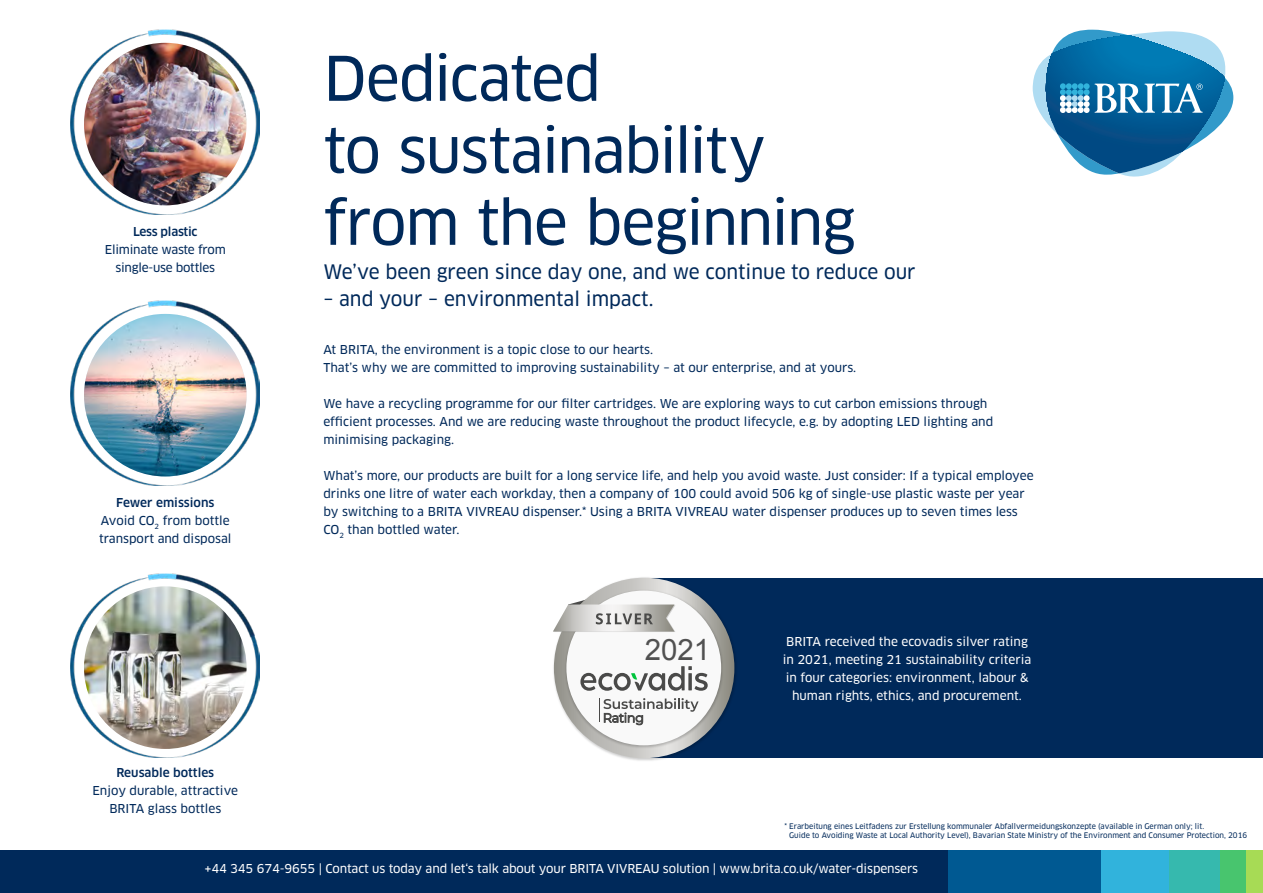
<style>
.page{position:relative;width:1263px;height:893px;background:#fff}
.page>*{position:absolute;margin:0;border:0;box-sizing:border-box;transform-origin:0 0}
.t1{font:60px/72px "Clan Pro News";letter-spacing:-.025em;color:#00295a}
.t2{font:29.4px "Arial";color:#515151}
.t3{font:19.5px "Clan Pro News";color:#00295a}
.t4{font:12px/18px "Clan Pro News";color:#00295a}
.t5{font:12px/18px "Clan Pro News";letter-spacing:-.005em;color:#fff;text-align:center}
.t6{font:12px/18px "Clan Pro News";letter-spacing:-.02em;color:#00295a;text-align:center}
.t7{font:7.5px/9px "Clan Pro News";color:#00295a}
.s1{font-family:"Clan Pro";font-weight:500}
</style>
<div class="page">
<div style="left:644px;top:578px;width:619px;height:179px;background:#00295a"></div>
<img style="left:71px;top:573px;width:189px;height:185px">
<img style="left:84px;top:586px;width:163px;height:163px;border-radius:81px">
<img style="left:553px;top:577px;width:185px;height:184px">
<svg style="left:554px;top:578px;width:180px;height:180px"></svg>
<img style="left:564px;top:588px;width:161px;height:161px">
<div style="left:566px;top:591px;width:155px;height:154px;background:#f9f9f9;border-radius:50%"></div>
<svg style="left:599px;top:698px;width:100px;height:27px"></svg>
<svg style="left:580px;top:666px;width:128px;height:25px"></svg>
<svg style="left:553px;top:598px;width:122px;height:34px"></svg>
<img style="left:71px;top:30px;width:189px;height:184px">
<img style="left:84px;top:43px;width:163px;height:162px;border-radius:81px">
<img style="left:71px;top:301px;width:189px;height:184px">
<img style="left:84px;top:314px;width:163px;height:162px;border-radius:81px">
<div style="left:0;top:850px;width:948px;height:43px;background:#00295a"></div>
<div style="left:948px;top:850px;width:153px;height:43px;background:#005992"></div>
<div style="left:1101px;top:850px;width:68px;height:43px;background:#31b3dc"></div>
<div style="left:1169px;top:850px;width:51px;height:43px;background:#36b9ae"></div>
<div style="left:1220px;top:850px;width:26px;height:43px;background:#48c56e"></div>
<div style="left:1246px;top:850px;width:17px;height:43px;background:#a7db55"></div>
<svg style="left:1033px;top:30px;width:200px;height:147px"></svg>
<p class="t6" style="left:105px;top:222px;width:122px"><span class="s1">Less plastic<br></span>Eliminate waste from single-use bottles</p>
<p class="t4" style="left:99px;top:494px;width:134px;text-align:center"><span class="s1">Fewer emissions<br></span>Avoid CO<sub>2</sub> from bottle transport and disposal</p>
<p class="t4" style="left:93px;top:764px;width:147px;text-align:center"><span class="s1">Reusable bottles<br></span>Enjoy durable, attractive<br>BRITA glass bottles</p>
<p class="t1" style="left:323px;top:43px;width:534px">Dedicated<br>to sustainability from the beginning</p>
<p class="t3" style="left:323px;top:260px;width:594px">We’ve been green since day one, and we continue to reduce our</p>
<p class="t3" style="left:323px;top:287px;width:332px">– and your – environmental impact.</p>
<p class="t4" style="left:323px;top:341px;width:534px">At BRITA, the environment is a topic close to our hearts.<br>That’s why we are committed to improving sustainability – at our enterprise, and at yours.</p>
<p class="t4" style="left:323px;top:395px;width:671px">We have a recycling programme for our filter cartridges. We are exploring ways to cut carbon emissions through efficient processes. And we are reducing waste throughout the product lifecycle, e.g. by adopting LED lighting and minimising packaging.</p>
<p class="t4" style="left:323px;top:467px;width:712px">What’s more, our products are built for a long service life, and help you avoid waste. Just consider: If a typical employee drinks one litre of water each workday, then a company of 100 could avoid 506 kg of single-use plastic waste per year by switching to a BRITA VIVREAU dispenser.* Using a BRITA VIVREAU water dispenser produces up to seven times less CO<sub>2</sub> than bottled water.</p>
<p class="t2" style="left:645px;top:630px;width:67px">2021</p>
<p class="t5" style="left:783px;top:632px;width:250px">BRITA received the ecovadis silver rating in 2021, meeting 21 sustainability criteria in four categories: environment, labour &amp; human rights, ethics, and procurement.</p>
<p class="t7" style="left:789px;top:822px;width:459px;text-indent:-5px">* Erarbeitung eines Leitfadens zur Erstellung kommunaler Abfallvermeidungskonzepte (available in German only; lit.<br>Guide to Avoiding Waste at Local Authority Level), Bavarian State Ministry of the Environment and Consumer Protection, 2016</p>
<p class="t5" style="left:204px;top:859px;width:715px">+44 345 674-9655 | Contact us today and let‘s talk about your BRITA VIVREAU solution | www.brita.co.uk/water-dispensers</p>
</div>
